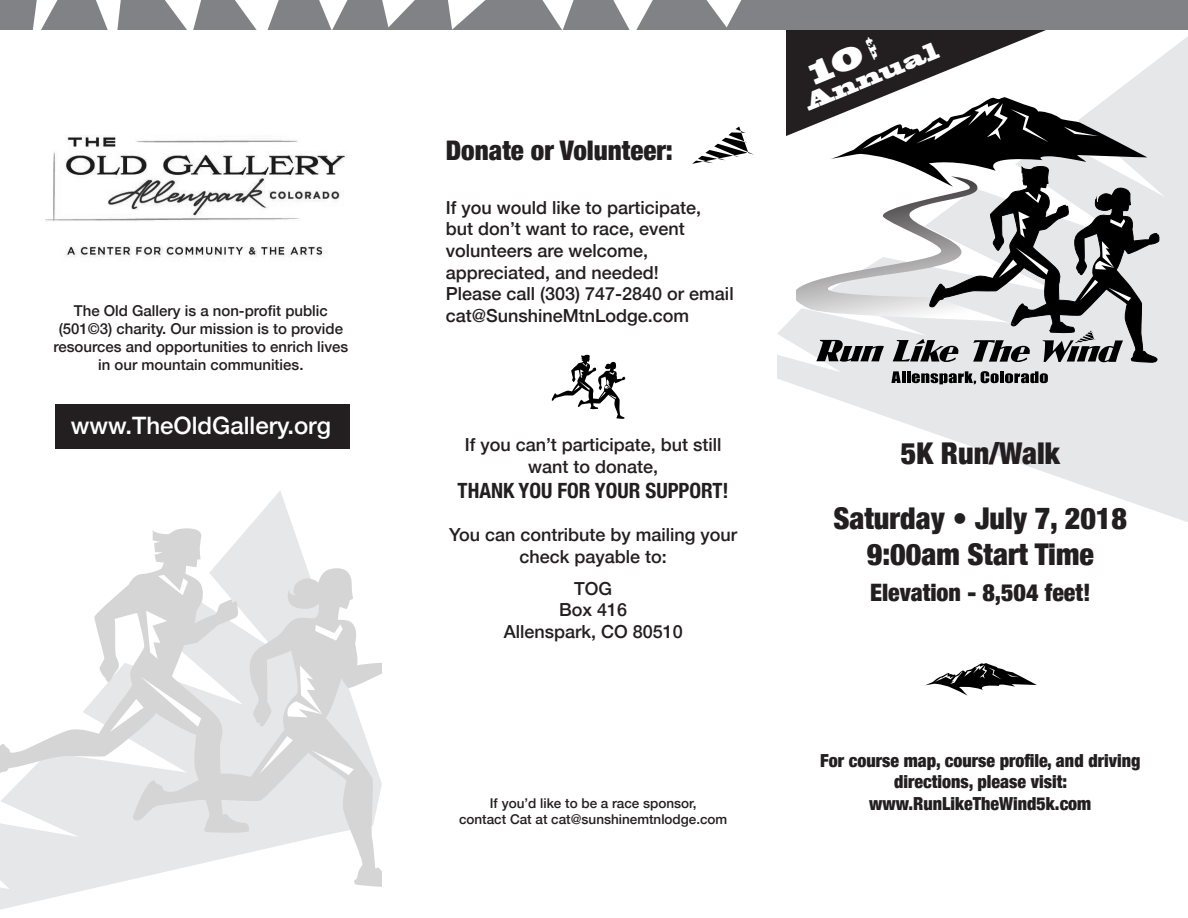
<style>
.page{position:relative;width:1188px;height:918px;background:#fff}
.page>*{position:absolute;margin:0;border:0;box-sizing:border-box;transform-origin:0 0}
.t1{font:900 condensed 30px "Helvetica Neue";color:#231f20}
.t2{font:900 condensed 27px "Helvetica Neue";color:#231f20}
.t3{font:500 24px "Helvetica Neue";color:#fff}
.t4{font:900 condensed 24px "Helvetica Neue";color:#231f20}
.t5{font:22.5px "Blackoak Std";color:#fff;scale:.72 1}
.t6{font:700 condensed 21px "Helvetica Neue";color:#231f20}
.t7{font:500 18px/21.6px "Helvetica Neue";color:#231f20;text-align:center}
.t8{font:900 condensed 18px/21.6px "Helvetica Neue";color:#231f20;text-align:center}
.t9{font:500 15px/18px "Helvetica Neue";color:#231f20;text-align:center}
.t10{font:500 13.5px/16.2px "Helvetica Neue";color:#231f20;text-align:center}
</style>
<div class="page">
<svg style="left:0;top:491px;width:307px;height:419px"></svg>
<svg style="left:133px;top:568px;width:249px;height:320px"></svg>
<svg style="left:315px;top:624px;width:28px;height:17px"></svg>
<svg style="left:259px;top:736px;width:34px;height:39px"></svg>
<svg style="left:284px;top:665px;width:39px;height:52px"></svg>
<svg style="left:312px;top:750px;width:42px;height:25px"></svg>
<svg style="left:0;top:528px;width:250px;height:306px"></svg>
<svg style="left:158px;top:575px;width:30px;height:20px"></svg>
<svg style="left:146px;top:611px;width:21px;height:48px"></svg>
<svg style="left:110px;top:677px;width:91px;height:55px"></svg>
<svg style="left:0;top:496px;width:306px;height:6px"></svg>
<svg style="left:777px;top:36px;width:411px;height:486px;fill:#e6e7e9"></svg>
<svg style="left:891px;top:371px;width:108px;height:13px"></svg>
<hr style="left:1000px;top:371px;width:4px;height:12px;background:#000">
<svg style="left:1005px;top:371px;width:43px;height:12px"></svg>
<svg style="left:924px;top:663px;width:113px;height:33px"></svg>
<svg style="left:692px;top:127px;width:62px;height:37px"></svg>
<svg style="left:552px;top:355px;width:73px;height:64px"></svg>
<div style="left:0;top:0;width:1188px;height:30px;background:#808285"></div>
<svg style="left:32px;top:0;width:709px;height:30px"></svg>
<div style="left:55px;top:404px;width:295px;height:44px;background:#231f20"></div>
<img style="left:45px;top:136px;width:301px;height:121px">
<svg style="left:786px;top:30px;width:375px;height:333px"></svg>
<p class="t9" style="left:53px;top:300px;width:296px">The Old Gallery is a non-profit public (501©3) charity. Our mission is to provide resources and opportunities to enrich lives in our mountain communities.</p>
<p class="t3" style="left:71px;top:407px;width:262px">www.TheOldGallery.org</p>
<p class="t2" style="left:446px;top:128px;width:229px">Donate or Volunteer:</p>
<p class="t7" style="left:446px;top:195px;width:289px;text-align:left">If you would like to participate,<br>but don’t want to race, event volunteers are welcome, appreciated, and needed!<br>Please call (303) 747-2840 or email cat@SunshineMtnLodge.com</p>
<p class="t7" style="left:465px;top:433px;width:258px">If you can’t participate, but still want to donate,</p>
<p class="t6" style="left:458px;top:473px;width:273px">THANK YOU FOR YOUR SUPPORT!</p>
<p class="t7" style="left:449px;top:523px;width:290px">You can contribute by mailing your check payable to:</p>
<p class="t7" style="left:574px;top:576px;width:40px">TOG</p>
<p class="t7" style="left:559px;top:598px;width:70px">Box 416</p>
<p class="t7" style="left:504px;top:619px;width:181px">Allenspark, CO 80510</p>
<p class="t10" style="left:459px;top:794px;width:270px">If you’d like to be a race sponsor,<br>contact Cat at cat@sunshinemtnlodge.com</p>
<p class="t5" style="left:800px;top:89px;width:200px;rotate:-22deg">Annual</p>
<p class="t1" style="left:901px;top:429px;width:161px">5K Run/Walk</p>
<p class="t1" style="left:833px;top:494px;width:295px">Saturday • July 7, 2018</p>
<p class="t1" style="left:867px;top:530px;width:229px">9:00am Start Time</p>
<p class="t4" style="left:870px;top:573px;width:222px">Elevation - 8,504 feet!</p>
<p class="t8" style="left:820px;top:749px;width:322px">For course map, course profile, and driving directions, please visit: www.RunLikeTheWind5k.com</p>
</div>
